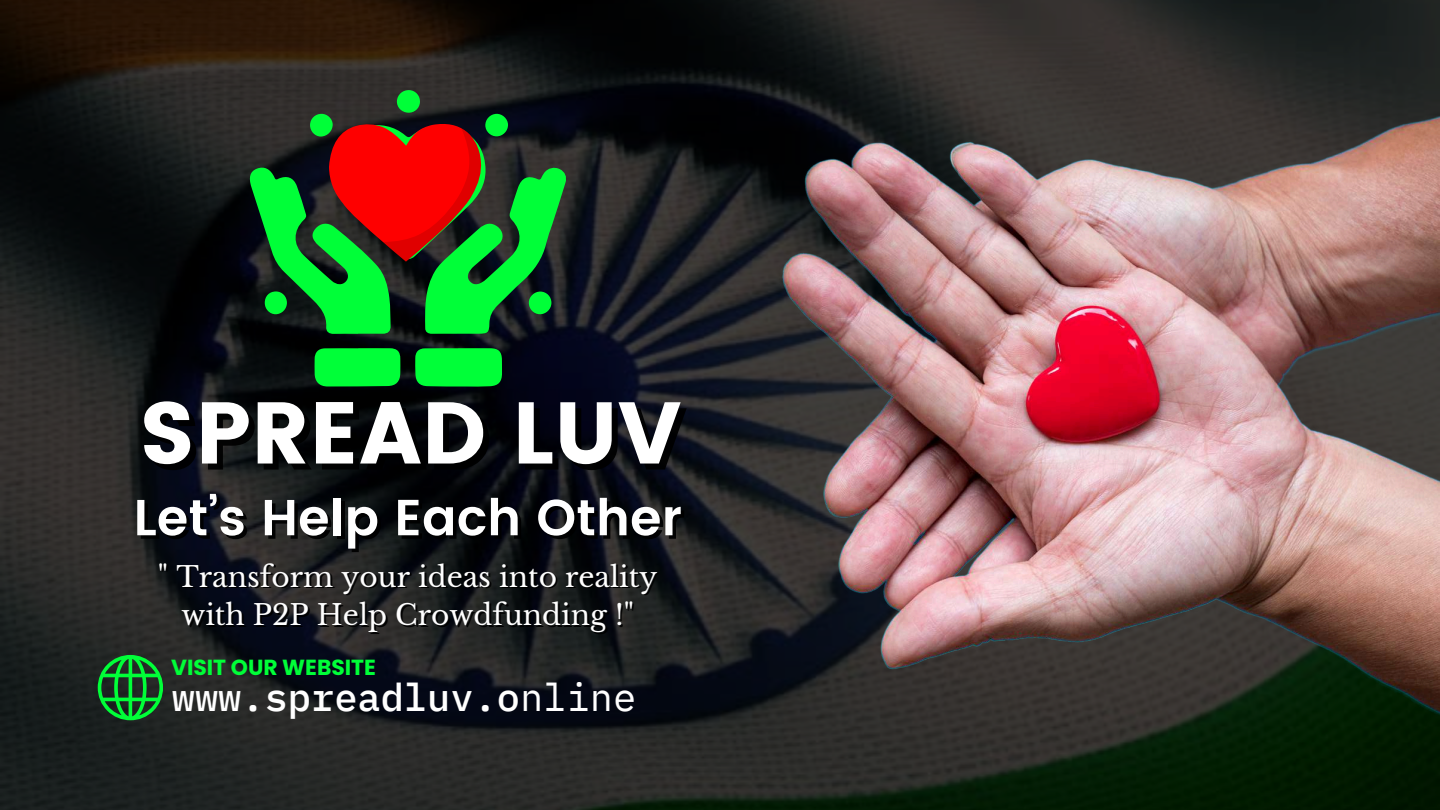
<style>
.page{position:relative;width:1440px;height:810px;background:#fff}
.page>*{position:absolute;margin:0;border:0;box-sizing:border-box;transform-origin:0 0}
.t1{font:87.3px "Poppins";color:#fff}
.t2{font:600 50.6px "Poppins";color:#fff}
.t3{font:500 38.7px "IBM Plex Mono";color:#fff}
.t4{font:28.1px/38.6px "Libre Baskerville";color:#fff;text-align:center}
.t5{font:700 21.8px "Poppins";color:#00ff38}
.s1{font-weight:400}
</style>
<div class="page">
<img style="left:0;top:0;width:1440px;height:810px">
<img style="left:778px;top:106px;width:662px;height:614px">
<svg style="left:415px;top:348px;width:87px;height:39px;background:#00f135"></svg>
<svg style="left:315px;top:348px;width:85px;height:39px;background:#00f235"></svg>
<svg style="left:248px;top:90px;width:319px;height:244px;background:#3e5821"></svg>
<svg style="left:98px;top:655px;width:65px;height:65px;background:#147a2b"></svg>
<h1 class="t1" style="left:139px;top:382px;width:544px">SPREAD LUV</h1>
<h2 class="t2" style="left:133px;top:488px;width:550px">Let’s Help Each Other</h2>
<p class="t4" style="left:158px;top:557px;width:501px">" Transform your ideas into reality with P2P Help Crowdfunding !"</p>
<p class="t5" style="left:171px;top:652px;width:206px">VISIT OUR WEBSITE</p>
<h3 class="t3" style="left:172px;top:671px;width:466px">www.spreadluv.o<span class="s1">nline</span></h3>
</div>
